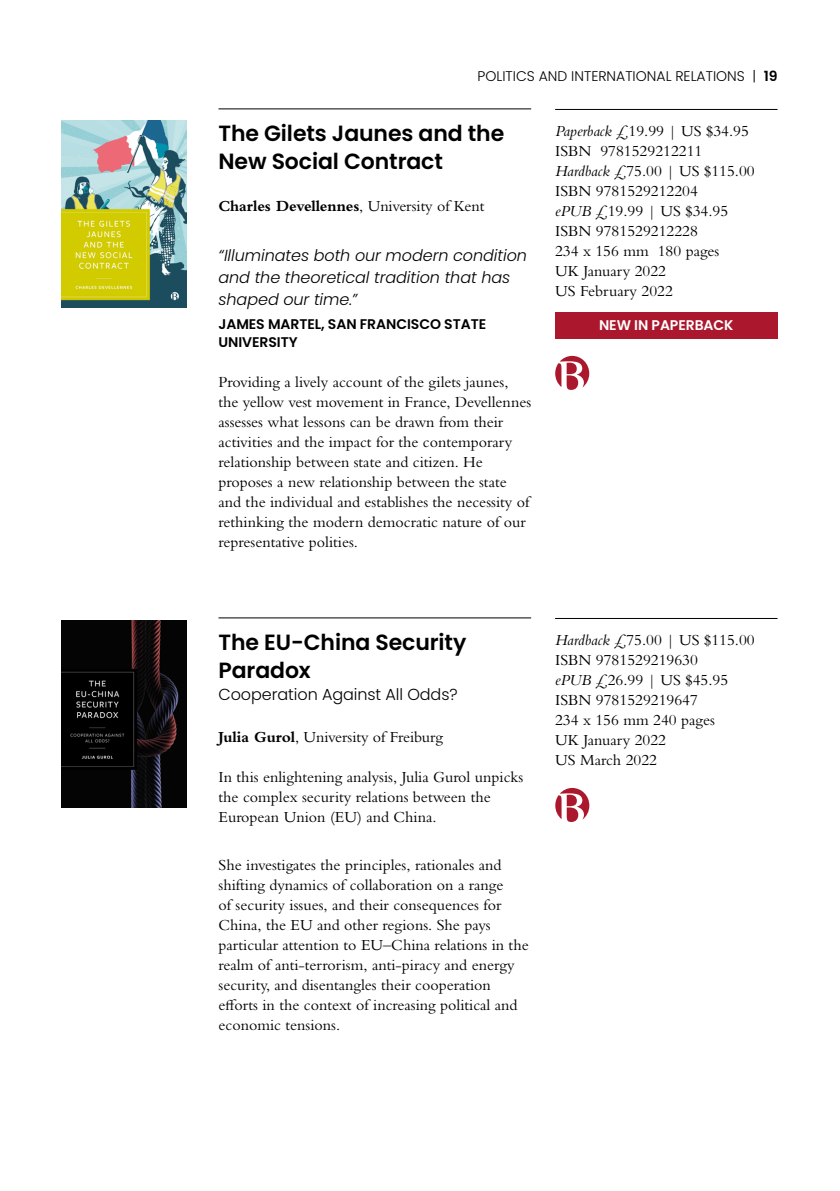
<style>
.page{position:relative;width:840px;height:1191px;background:#fff}
.page>*{position:absolute;margin:0;border:0;box-sizing:border-box;transform-origin:0 0}
.t1{font:600 22px/28px "Poppins";letter-spacing:-.005em;color:#000}
.t2{font:16px/20px "Bembo MT Pro";color:#000}
.t3{font:italic 300 16px/22px "Poppins";letter-spacing:-.005em;color:#000}
.t4{font:700 16px "Bembo MT Pro";letter-spacing:-.005em;color:#000}
.t5{font:300 16px "Poppins";letter-spacing:-.005em;color:#000}
.t6{font:600 14px/18px "Poppins";letter-spacing:-.005em;color:#000}
.t7{font:300 14px "Poppins";color:#000}
.t8{font:600 14px "Poppins";letter-spacing:-.005em;color:#fff}
.s1{font-weight:600}
.s2{font-weight:400}
.s3{font-style:italic}
.s4{font-weight:700}
</style>
<div class="page">
<hr style="left:554px;top:109px;width:223px;height:1px;background:#000">
<img style="left:61px;top:120px;width:125px;height:187px">
<hr style="left:218px;top:108px;width:313px;height:1px;background:#000">
<hr style="left:554px;top:618px;width:223px;height:1px;background:#000">
<img style="left:61px;top:620px;width:125px;height:187px">
<hr style="left:218px;top:617px;width:313px;height:1px;background:#000">
<svg style="left:555px;top:356px;width:34px;height:34px"></svg>
<div style="left:554px;top:312px;width:223px;height:27px;background:#ab182d"></div>
<svg style="left:555px;top:788px;width:34px;height:34px"></svg>
<p class="t7" style="left:477px;top:68px;width:301px">POLITICS AND INTERNATIONAL RELATIONS | <span class="s1">19</span></p>
<h1 class="t1" style="left:218px;top:119px;width:287px">The Gilets Jaunes and the<br>New Social Contract</h1>
<p class="t4" style="left:218px;top:197px;width:267px">Charles Devellennes<span class="s2">, University of Kent</span></p>
<p class="t3" style="left:218px;top:245px;width:310px">“Illuminates both our modern condition and the theoretical tradition that has shaped our time.”</p>
<p class="t6" style="left:218px;top:315px;width:269px">JAMES MARTEL, SAN FRANCISCO STATE<br>UNIVERSITY</p>
<p class="t2" style="left:218px;top:372px;width:314px">Providing a lively account of the gilets jaunes, the yellow vest movement in France, Devellennes assesses what lessons can be drawn from their activities and the impact for the contemporary relationship between state and citizen. He proposes a new relationship between the state and the individual and establishes the necessity of rethinking the modern democratic nature of our representative polities.</p>
<p class="t2" style="left:554px;top:121px;width:201px"><span class="s3">Paperback</span> £19.99 | US $34.95<br>ISBN 9781529212211<br><span class="s3">Hardback</span> £75.00 | US $115.00<br>ISBN 9781529212204<br><span class="s3">ePUB</span> £19.99 | US $34.95<br>ISBN 9781529212228<br>234 x 156 mm 180 pages<br>UK January 2022<br>US February 2022</p>
<p class="t8" style="left:598px;top:317px;width:136px">NEW IN PAPERBACK</p>
<h1 class="t1" style="left:218px;top:628px;width:249px">The EU-China Security<br>Paradox</h1>
<p class="t5" style="left:218px;top:685px;width:240px">Cooperation Against All Odds?</p>
<p class="t2" style="left:218px;top:726px;width:226px"><span class="s4">Julia Gurol</span>, University of Freiburg</p>
<p class="t2" style="left:218px;top:766px;width:306px">In this enlightening analysis, Julia Gurol unpicks the complex security relations between the<br>European Union (EU) and China.</p>
<p class="t2" style="left:218px;top:855px;width:311px">She investigates the principles, rationales and shifting dynamics of collaboration on a range<br>of security issues, and their consequences for China, the EU and other regions. She pays particular attention to EU–China relations in the realm of anti-terrorism, anti-piracy and energy security, and disentangles their cooperation efforts in the context of increasing political and economic tensions.</p>
<p class="t2" style="left:554px;top:629px;width:201px"><span class="s3">Hardback</span> £75.00 | US $115.00<br>ISBN 9781529219630<br><span class="s3">ePUB</span> £26.99 | US $45.95<br>ISBN 9781529219647<br>234 x 156 mm 240 pages<br>UK January 2022<br>US March 2022</p>
</div>
